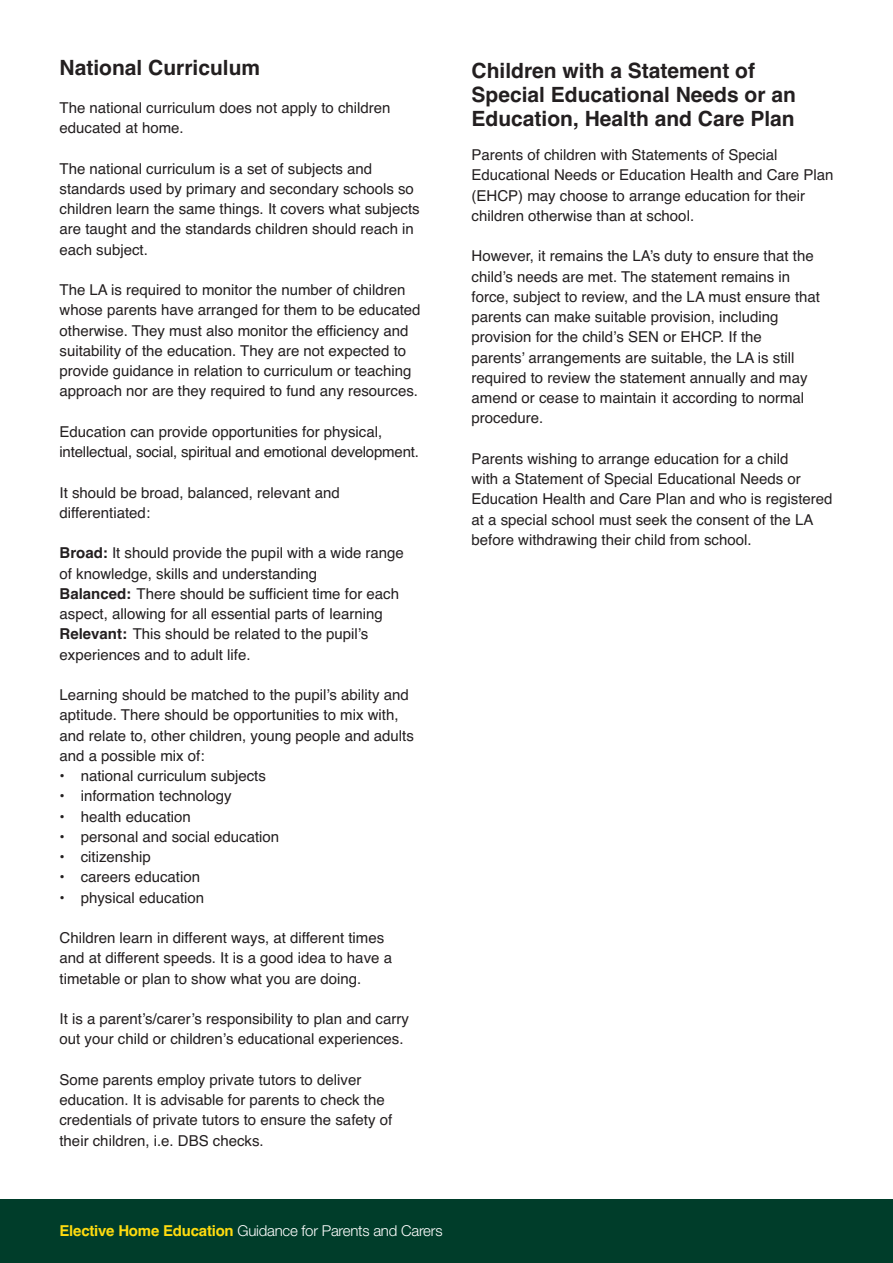
<style>
.page{position:relative;width:893px;height:1263px;background:#fff}
.page>*{position:absolute;margin:0;border:0;box-sizing:border-box;transform-origin:0 0}
.t1{font:700 21px/24px "Helvetica";color:#231f20}
.t2{font:15px/20.2px "Helvetica";color:#231f20}
.t3{font:300 15px "Helvetica Neue";letter-spacing:-.015em;color:#fff}
.s1{font-weight:700}
.s2{font-family:"Helvetica";font-weight:700;color:#ffdb0f}
</style>
<div class="page">
<div style="left:0;top:1199px;width:893px;height:64px;background:#003d2a"></div>
<h1 class="t1" style="left:60px;top:56px;width:202px">National Curriculum</h1>
<p class="t2" style="left:60px;top:97px;width:333px">The national curriculum does not apply to children educated at home.</p>
<p class="t2" style="left:60px;top:158px;width:362px">The national curriculum is a set of subjects and standards used by primary and secondary schools so children learn the same things. It covers what subjects are taught and the standards children should reach in each subject.</p>
<p class="t2" style="left:60px;top:280px;width:363px">The LA is required to monitor the number of children whose parents have arranged for them to be educated otherwise. They must also monitor the efficiency and suitability of the education. They are not expected to provide guidance in relation to curriculum or teaching approach nor are they required to fund any resources.</p>
<p class="t2" style="left:60px;top:421px;width:361px">Education can provide opportunities for physical, intellectual, social, spiritual and emotional development.</p>
<p class="t2" style="left:60px;top:482px;width:282px">It should be broad, balanced, relevant and differentiated:</p>
<p class="t2" style="left:60px;top:543px;width:346px"><span class="s1">Broad:</span> It should provide the pupil with a wide range of knowledge, skills and understanding<br><span class="s1">Balanced:</span> There should be sufficient time for each aspect, allowing for all essential parts of learning <span class="s1">Relevant:</span> This should be related to the pupil’s experiences and to adult life.</p>
<p class="t2" style="left:60px;top:685px;width:356px">Learning should be matched to the pupil’s ability and aptitude. There should be opportunities to mix with, and relate to, other children, young people and adults and a possible mix of:</p>
<p class="t2" style="left:60px;top:766px;width:208px">• national curriculum subjects</p>
<p class="t2" style="left:60px;top:786px;width:174px">• information technology</p>
<p class="t2" style="left:60px;top:806px;width:133px">• health education</p>
<p class="t2" style="left:60px;top:826px;width:221px">• personal and social education</p>
<p class="t2" style="left:60px;top:847px;width:93px">• citizenship</p>
<p class="t2" style="left:60px;top:867px;width:142px">• careers education</p>
<p class="t2" style="left:60px;top:887px;width:146px">• physical education</p>
<p class="t2" style="left:60px;top:928px;width:334px">Children learn in different ways, at different times and at different speeds. It is a good idea to have a timetable or plan to show what you are doing.</p>
<p class="t2" style="left:60px;top:1009px;width:351px">It is a parent’s/carer’s responsibility to plan and carry out your child or children’s educational experiences.</p>
<p class="t2" style="left:59px;top:1069px;width:334px">Some parents employ private tutors to deliver education. It is advisable for parents to check the credentials of private tutors to ensure the safety of their children, i.e. DBS checks.</p>
<h1 class="t1" style="left:471px;top:59px;width:326px">Children with a Statement of<br>Special Educational Needs or an<br>Education, Health and Care Plan</h1>
<p class="t2" style="left:471px;top:145px;width:363px">Parents of children with Statements of Special Educational Needs or Education Health and Care Plan (EHCP) may choose to arrange education for their children otherwise than at school.</p>
<p class="t2" style="left:471px;top:246px;width:350px">However, it remains the LA’s duty to ensure that the child’s needs are met. The statement remains in force, subject to review, and the LA must ensure that parents can make suitable provision, including provision for the child’s SEN or EHCP. If the<br>parents’ arrangements are suitable, the LA is still required to review the statement annually and may amend or cease to maintain it according to normal procedure.</p>
<p class="t2" style="left:471px;top:449px;width:363px">Parents wishing to arrange education for a child<br>with a Statement of Special Educational Needs or Education Health and Care Plan and who is registered at a special school must seek the consent of the LA before withdrawing their child from school.</p>
<p class="t3" style="left:60px;top:1225px;width:384px"><span class="s2">Elective Home Education</span> Guidance for Parents and Carers</p>
</div>
